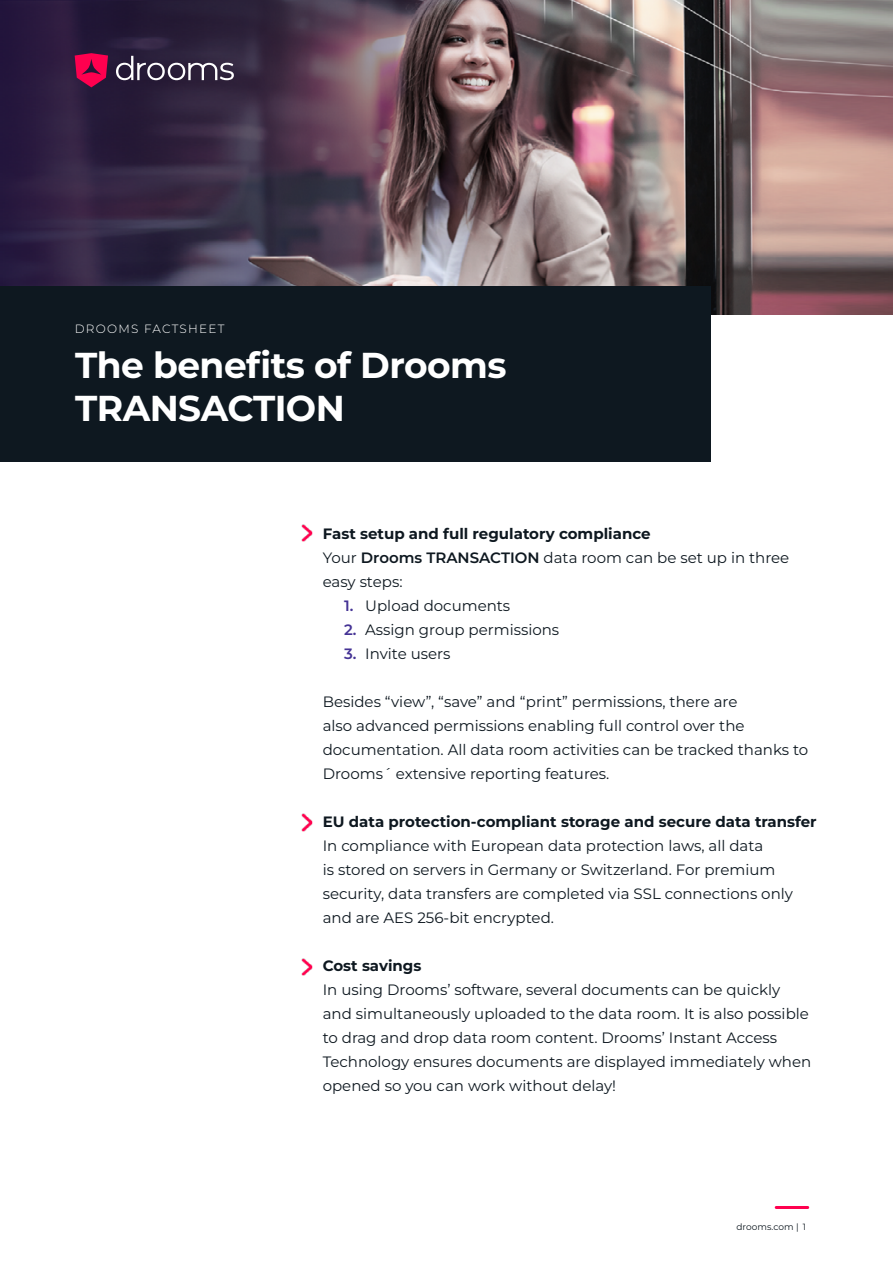
<style>
.page{position:relative;width:893px;height:1263px;background:#fff}
.page>*{position:absolute;margin:0;border:0;box-sizing:border-box;transform-origin:0 0}
.t1{font:700 36px/43.2px "Montserrat";letter-spacing:-.015em;color:#fff}
.t2{font:15px/24px "Montserrat";color:#0e1820}
.t3{font:700 15px "Montserrat";color:#0e1820}
.t4{font:300 12px "Montserrat";letter-spacing:.105em;color:#fff}
.t5{font:9px "Montserrat";letter-spacing:.005em;color:#0e1820}
.s1{font-weight:700}
.s2{font-weight:600}
.s3{font-weight:600;color:#453395}
</style>
<div class="page">
<hr style="left:775px;top:1206px;width:34px;height:3px;background:#ff004f;border-radius:2px">
<img style="left:0;top:0;width:893px;height:315px">
<div style="left:0;top:286px;width:710px;height:175px;background:#0e1820"></div>
<svg style="left:116px;top:56px;width:118px;height:24px"></svg>
<svg style="left:75px;top:53px;width:33px;height:34px"></svg>
<img style="left:302px;top:524px;width:10px;height:18px">
<img style="left:302px;top:813px;width:10px;height:18px">
<img style="left:302px;top:958px;width:10px;height:18px">
<p class="t4" style="left:75px;top:321px;width:151px">DROOMS FACTSHEET</p>
<h1 class="t1" style="left:75px;top:343px;width:433px">The benefits of Drooms<br>TRANSACTION</h1>
<p class="t2" style="left:323px;top:521px;width:468px"><span class="s1">Fast setup and full regulatory compliance<br></span>Your <span class="s2">Drooms TRANSACTION</span> data room can be set up in three easy steps:</p>
<p class="t2" style="left:344px;top:593px;width:168px"><span class="s3">1.</span> Upload documents</p>
<p class="t2" style="left:344px;top:617px;width:217px"><span class="s3">2.</span> Assign group permissions</p>
<p class="t2" style="left:344px;top:641px;width:108px"><span class="s3">3.</span> Invite users</p>
<p class="t2" style="left:323px;top:689px;width:487px">Besides “view”, “save” and “print” permissions, there are<br>also advanced permissions enabling full control over the documentation. All data room activities can be tracked thanks to Drooms´ extensive reporting features.</p>
<p class="t3" style="left:323px;top:811px;width:495px">EU data protection-compliant storage and secure data transfer</p>
<p class="t2" style="left:323px;top:833px;width:472px">In compliance with European data protection laws, all data<br>is stored on servers in Germany or Switzerland. For premium security, data transfers are completed via SSL connections only and are AES 256-bit encrypted.</p>
<p class="t3" style="left:323px;top:955px;width:100px">Cost savings</p>
<p class="t2" style="left:323px;top:977px;width:490px">In using Drooms’ software, several documents can be quickly and simultaneously uploaded to the data room. It is also possible to drag and drop data room content. Drooms’ Instant Access Technology ensures documents are displayed immediately when opened so you can work without delay!</p>
<p class="t5" style="left:736px;top:1220px;width:71px">drooms.com | 1</p>
</div>
